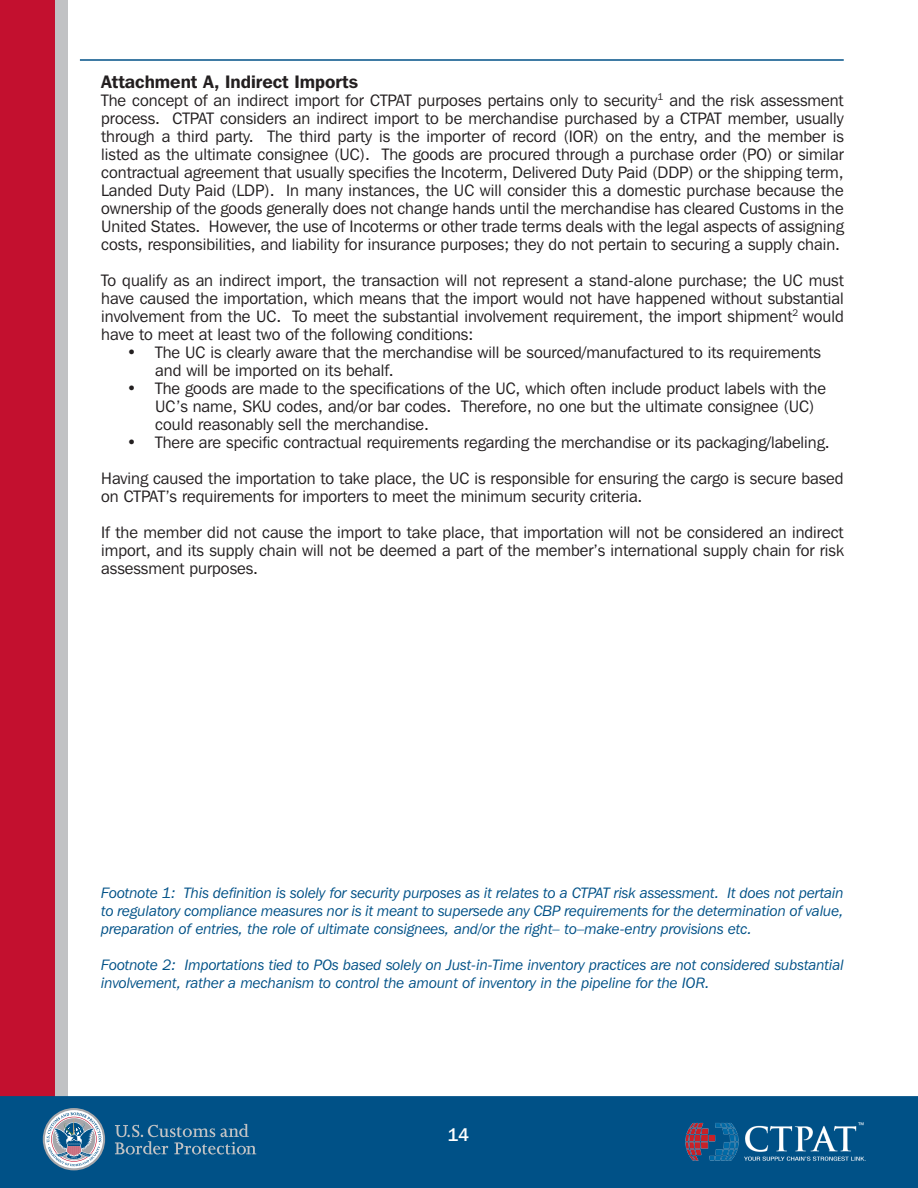
<style>
.page{position:relative;width:918px;height:1188px;background:#fff}
.page>*{position:absolute;margin:0;border:0;box-sizing:border-box;transform-origin:0 0}
.t1{font:600 18px "Franklin Gothic IT Cby BT";color:#231f20}
.t2{font:500 18px "Franklin Gothic IT Cby BT";color:#fff}
.t3{font:16.5px/18px "Franklin Gothic IT Cby BT";color:#231f20}
.t4{font:italic 15px/18px "Franklin Gothic IT Cby BT";color:#005187;text-align:justify}
.t5{font:9.6px "Franklin Gothic IT Cby BT";color:#231f20}
</style>
<div class="page">
<div style="left:48px;top:0;width:20px;height:1188px;background:#c1c2c4"></div>
<div style="left:0;top:0;width:55px;height:1188px;background:#c3102f"></div>
<div style="left:0;top:1096px;width:918px;height:92px;background:#005187"></div>
<img style="left:676px;top:1113px;width:214px;height:60px">
<hr style="left:80px;top:59px;width:764px;height:2px;background:#005187">
<svg style="left:115px;top:1124px;width:141px;height:31px;background:#2a6a94"></svg>
<svg style="left:43px;top:1108px;width:62px;height:62px;background:#829cb3"></svg>
<p class="t1" style="left:101px;top:70px;width:258px">Attachment A, Indirect Imports</p>
<p class="t3" style="left:101px;top:91px;width:744px;text-align:justify">The concept of an indirect import for CTPAT purposes pertains only to security and the risk assessment process. CTPAT considers an indirect import to be merchandise purchased by a CTPAT member, usually through a third party. The third party is the importer of record (IOR) on the entry, and the member is listed as the ultimate consignee (UC). The goods are procured through a purchase order (PO) or similar contractual agreement that usually specifies the Incoterm, Delivered Duty Paid (DDP) or the shipping term, Landed Duty Paid (LDP). In many instances, the UC will consider this a domestic purchase because the ownership of the goods generally does not change hands until the merchandise has cleared Customs in the United States. However, the use of Incoterms or other trade terms deals with the legal aspects of assigning costs, responsibilities, and liability for insurance purposes; they do not pertain to securing a supply chain.</p>
<p class="t5" style="left:658px;top:91px;width:7px">1</p>
<p class="t3" style="left:101px;top:271px;width:744px;text-align:justify">To qualify as an indirect import, the transaction will not represent a stand-alone purchase; the UC must have caused the importation, which means that the import would not have happened without substantial involvement from the UC. To meet the substantial involvement requirement, the import shipment would have to meet at least two of the following conditions:</p>
<p class="t5" style="left:792px;top:307px;width:7px">2</p>
<p class="t3" style="left:155px;top:343px;width:667px;text-indent:-28px">• The UC is clearly aware that the merchandise will be sourced/manufactured to its requirements and will be imported on its behalf.</p>
<p class="t3" style="left:155px;top:379px;width:672px;text-indent:-28px">• The goods are made to the specifications of the UC, which often include product labels with the<br>UC’s name, SKU codes, and/or bar codes. Therefore, no one but the ultimate consignee (UC) could reasonably sell the merchandise.</p>
<p class="t3" style="left:101px;top:424px;width:744px;line-height:36px;text-indent:26px">• There are specific contractual requirements regarding the merchandise or its packaging/labeling.<br>Having caused the importation to take place, the UC is responsible for ensuring the cargo is secure based</p>
<p class="t3" style="left:101px;top:478px;width:744px;line-height:36px">on CTPAT’s requirements for importers to meet the minimum security criteria.<br>If the member did not cause the import to take place, that importation will not be considered an indirect</p>
<p class="t3" style="left:101px;top:541px;width:744px">import, and its supply chain will not be deemed a part of the member’s international supply chain for risk assessment purposes.</p>
<p class="t4" style="left:101px;top:883px;width:744px">Footnote 1: This definition is solely for security purposes as it relates to a CTPAT risk assessment. It does not pertain to regulatory compliance measures nor is it meant to supersede any CBP requirements for the determination of value, preparation of entries, the role of ultimate consignees, and/or the right– to–make-entry provisions etc.</p>
<p class="t4" style="left:101px;top:955px;width:744px">Footnote 2: Importations tied to POs based solely on Just-in-Time inventory practices are not considered substantial involvement, rather a mechanism to control the amount of inventory in the pipeline for the IOR.</p>
<p class="t2" style="left:447px;top:1124px;width:23px">14</p>
</div>
